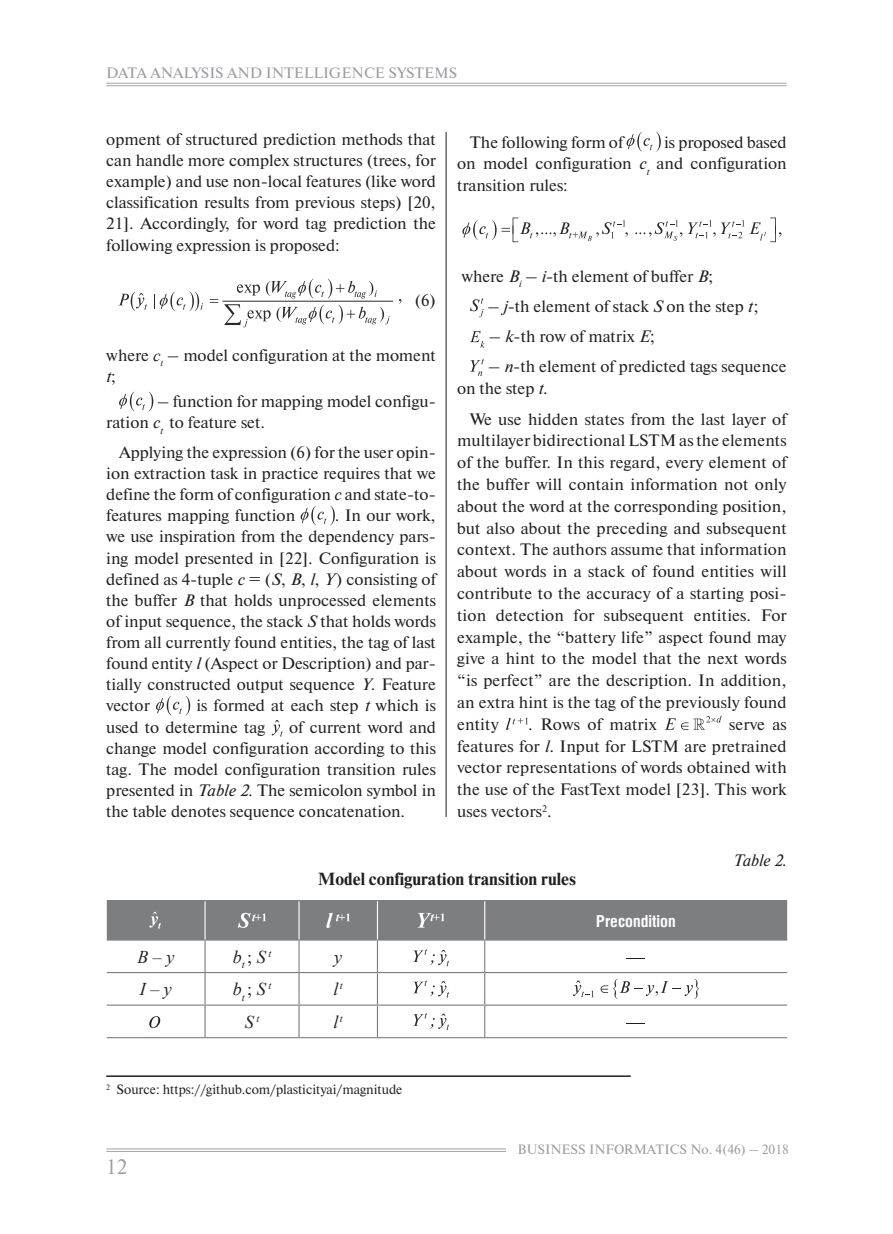
<style>
.page{position:relative;width:893px;height:1234px;background:#fff}
.page>*{position:absolute;margin:0;border:0;box-sizing:border-box;transform-origin:0 0}
.t1{font:21px "Newton C";color:#9a9da2}
.t2{font:italic 18px "Times New Roman";color:#231f20}
.t3{font:16.5px/21.1px "Newton C";color:#231f20;text-align:justify}
.t4{font:700 16.5px "Newton C";color:#231f20}
.t5{font:700 16.5px "Helios Cond";color:#fff}
.t6{font:italic 16.5px "Newton";color:#231f20}
.t7{font:15px "Newton C";color:#9a9da2}
.t8{font:13.5px "Newton C";color:#231f20}
.t9{font:13.5px "Newton C";color:#9a9da2}
.s1{font-style:italic}
.s2{font-family:"Times New Roman";font-style:italic}
.s3{font-style:normal}
</style>
<div class="page">
<hr style="left:106px;top:1148px;width:400px;height:1px;background:#a4a4a4">
<hr style="left:106px;top:1150px;width:400px;height:1px;background:#a4a4a4">
<hr style="left:106px;top:83px;width:681px;height:1px;background:#a4a4a4">
<hr style="left:106px;top:85px;width:681px;height:1px;background:#a4a4a4">
<hr style="left:446px;top:132px;width:1px;height:684px;background:#231f20">
<hr style="left:223px;top:301px;width:170px;height:1px;background:#2c292a">
<svg style="left:118px;top:291px;width:29px;height:20px"></svg>
<svg style="left:210px;top:299px;width:8px;height:4px"></svg>
<svg style="left:237px;top:284px;width:23px;height:11px"></svg>
<svg style="left:224px;top:304px;width:47px;height:23px"></svg>
<svg style="left:266px;top:279px;width:111px;height:19px"></svg>
<svg style="left:154px;top:291px;width:49px;height:20px"></svg>
<svg style="left:277px;top:304px;width:113px;height:20px"></svg>
<svg style="left:119px;top:391px;width:34px;height:20px"></svg>
<svg style="left:300px;top:505px;width:35px;height:20px"></svg>
<svg style="left:156px;top:696px;width:34px;height:19px"></svg>
<svg style="left:272px;top:720px;width:11px;height:16px"></svg>
<svg style="left:626px;top:132px;width:35px;height:19px"></svg>
<svg style="left:635px;top:217px;width:146px;height:25px"></svg>
<svg style="left:462px;top:217px;width:166px;height:25px"></svg>
<svg style="left:470px;top:298px;width:13px;height:19px"></svg>
<svg style="left:470px;top:331px;width:15px;height:16px"></svg>
<svg style="left:470px;top:358px;width:14px;height:18px"></svg>
<svg style="left:506px;top:717px;width:22px;height:12px"></svg>
<svg style="left:666px;top:715px;width:56px;height:14px"></svg>
<hr style="left:107px;top:939px;width:192px;height:1px;background:#7c7e82">
<hr style="left:204px;top:940px;width:2px;height:31px;background:#7c7e82">
<hr style="left:299px;top:939px;width:78px;height:1px;background:#7c7e82">
<hr style="left:298px;top:940px;width:2px;height:31px;background:#7c7e82">
<hr style="left:377px;top:939px;width:108px;height:1px;background:#7c7e82">
<hr style="left:377px;top:940px;width:1px;height:31px;background:#7c7e82">
<hr style="left:485px;top:939px;width:302px;height:1px;background:#7c7e82">
<hr style="left:484px;top:940px;width:1px;height:31px;background:#7c7e82">
<hr style="left:107px;top:971px;width:192px;height:1px;background:#7c7e82">
<hr style="left:204px;top:972px;width:2px;height:32px;background:#7c7e82">
<hr style="left:299px;top:971px;width:78px;height:1px;background:#7c7e82">
<hr style="left:298px;top:972px;width:2px;height:32px;background:#7c7e82">
<hr style="left:377px;top:971px;width:108px;height:1px;background:#7c7e82">
<hr style="left:377px;top:972px;width:1px;height:32px;background:#7c7e82">
<hr style="left:485px;top:971px;width:302px;height:1px;background:#7c7e82">
<hr style="left:484px;top:972px;width:1px;height:32px;background:#7c7e82">
<hr style="left:107px;top:1004px;width:192px;height:1px;background:#7c7e82">
<hr style="left:204px;top:1005px;width:2px;height:31px;background:#7c7e82">
<hr style="left:299px;top:1004px;width:78px;height:1px;background:#7c7e82">
<hr style="left:298px;top:1005px;width:2px;height:31px;background:#7c7e82">
<hr style="left:377px;top:1004px;width:108px;height:1px;background:#7c7e82">
<hr style="left:377px;top:1005px;width:1px;height:31px;background:#7c7e82">
<hr style="left:485px;top:1004px;width:302px;height:1px;background:#7c7e82">
<hr style="left:484px;top:1005px;width:1px;height:31px;background:#7c7e82">
<hr style="left:107px;top:899px;width:680px;height:1px;background:#7c7e82">
<hr style="left:107px;top:1036px;width:680px;height:1px;background:#7c7e82">
<div style="left:107px;top:900px;width:680px;height:39px;background:#7c7e82"></div>
<svg style="left:413px;top:949px;width:36px;height:17px"></svg>
<svg style="left:413px;top:980px;width:36px;height:17px"></svg>
<svg style="left:573px;top:980px;width:21px;height:17px"></svg>
<svg style="left:601px;top:979px;width:98px;height:19px"></svg>
<svg style="left:149px;top:1016px;width:11px;height:11px"></svg>
<svg style="left:413px;top:1012px;width:36px;height:17px"></svg>
<hr style="left:106px;top:1075px;width:525px;height:1px;background:#231f20">
<p class="t7" style="left:106px;top:67px;width:352px">DATA ANALYSIS AND INTELLIGENCE SYSTEMS</p>
<p class="t3" style="left:106px;top:130px;width:331px">opment of structured prediction methods that can handle more complex structures (trees, for example) and use non-local features (like word classification results from previous steps) [20, 21]. Accordingly, for word tag prediction the following expression is proposed:</p>
<p class="t3" style="left:415px;top:290px;width:23px">(6)</p>
<p class="t3" style="left:457px;top:132px;width:331px;line-height:21.8px;text-indent:207px">is proposed based on model configuration <span class="s1">c</span><sub>t</sub> and configuration transition rules:</p>
<p class="t3" style="left:470px;top:133px;width:155px">The following form of</p>
<p class="t3" style="left:461px;top:266px;width:253px">where <span class="s1">B</span><sub>i</sub> – <span class="s1">i</span>-th element of buffer <span class="s1">B</span>;</p>
<p class="t3" style="left:487px;top:297px;width:273px">– <span class="s1">j</span>-th element of stack <span class="s1">S</span> on the step <span class="s1">t</span>;</p>
<p class="t3" style="left:489px;top:327px;width:167px">– <span class="s1">k</span>-th row of matrix <span class="s1">E</span>;</p>
<p class="t3" style="left:457px;top:357px;width:331px;line-height:21.8px;text-indent:31px">– <span class="s1">n</span>-th element of predicted tags sequence on the step <span class="s1">t</span>.</p>
<p class="t3" style="left:457px;top:409px;width:331px;line-height:21.8px;text-indent:13px">We use hidden states from the last layer of multilayer bidirectional LSTM as the elements of the buffer. In this regard, every element of the buffer will contain information not only about the word at the corresponding position, but also about the preceding and subsequent context. The authors assume that information about words in a stack of found entities will contribute to the accuracy of a starting posi&shy;tion detection for subsequent entities. For example, the “battery life” aspect found may give a hint to the model that the next words “is perfect” are the description. In addition, an extra hint is the tag of the previously found entity</p>
<p class="t3" style="left:106px;top:346px;width:331px">where <span class="s2">c</span><sub>t</sub> – model configuration at the moment <span class="s1">t</span>;</p>
<p class="t3" style="left:106px;top:392px;width:331px;text-indent:51px">– function for mapping model configu&shy;ration <span class="s1">c</span><sub>t</sub> to feature set.</p>
<p class="t3" style="left:106px;top:443px;width:331px;text-indent:13px">Applying the expression (6) for the user opin&shy;ion extraction task in practice requires that we define the form of configuration <span class="s1">c</span> and state-to&shy;features mapping function</p>
<p class="t3" style="left:106px;top:506px;width:331px;text-indent:229px">. In our work, we use inspiration from the dependency pars&shy;ing model presented in [22]. Configuration is defined as 4-tuple <span class="s1">c</span> = (<span class="s1">S</span>, <span class="s1">B</span>, <span class="s1">l</span>, <span class="s1">Y</span>) consisting of the buffer <span class="s1">B</span> that holds unprocessed elements of input sequence, the stack <span class="s1">S</span> that holds words from all currently found entities, the tag of last found entity <span class="s1">l</span> (Aspect or Description) and par&shy;tially constructed output sequence <span class="s1">Y</span>. Feature vector</p>
<p class="t3" style="left:106px;top:696px;width:331px;text-indent:90px">is formed at each step <span class="s1">t</span> which is used to determine tag</p>
<p class="t3" style="left:528px;top:714px;width:130px">. Rows of matrix</p>
<p class="t3" style="left:106px;top:717px;width:331px;text-indent:183px">of current word and change model configuration according to this tag. The model configuration transition rules presented in <span class="s1">Table 2</span>. The semicolon symbol in the table denotes sequence concatenation.</p>
<p class="t3" style="left:457px;top:714px;width:331px;line-height:21.8px;text-indent:272px">serve as features for <span class="s1">l</span>. Input for LSTM are pretrained vector representations of words obtained with the use of the FastText model [23]. This work uses vectors<sup>2</sup>.</p>
<p class="t6" style="left:733px;top:853px;width:55px">Table 2.</p>
<p class="t4" style="left:318px;top:872px;width:260px">Model configuration transition rules</p>
<p class="t5" style="left:596px;top:915px;width:81px">Precondition</p>
<p class="t2" style="left:137px;top:946px;width:38px">B <span class="s3">–</span> y</p>
<p class="t2" style="left:233px;top:946px;width:40px">b<sub>t</sub> <span class="s3">;</span> S <sup>t</sup></p>
<p class="t2" style="left:334px;top:946px;width:9px">y</p>
<p class="t2" style="left:140px;top:978px;width:33px">I <span class="s3">–</span> y</p>
<p class="t2" style="left:233px;top:978px;width:40px">b<sub>t</sub> <span class="s3">;</span> S <sup>t</sup></p>
<p class="t2" style="left:334px;top:978px;width:11px">l<sup>t</sup></p>
<p class="t2" style="left:245px;top:1011px;width:16px">S <sup>t</sup></p>
<p class="t2" style="left:334px;top:1011px;width:11px">l<sup>t</sup></p>
<p class="t8" style="left:106px;top:1084px;width:298px"><sup>2</sup> Source: https://github.com/plasticityai/magnitude</p>
<p class="t1" style="left:106px;top:1158px;width:22px">12</p>
<p class="t9" style="left:517px;top:1144px;width:273px">BUSINESS INFORMATICS No. 4(46) – 2018</p>
</div>
